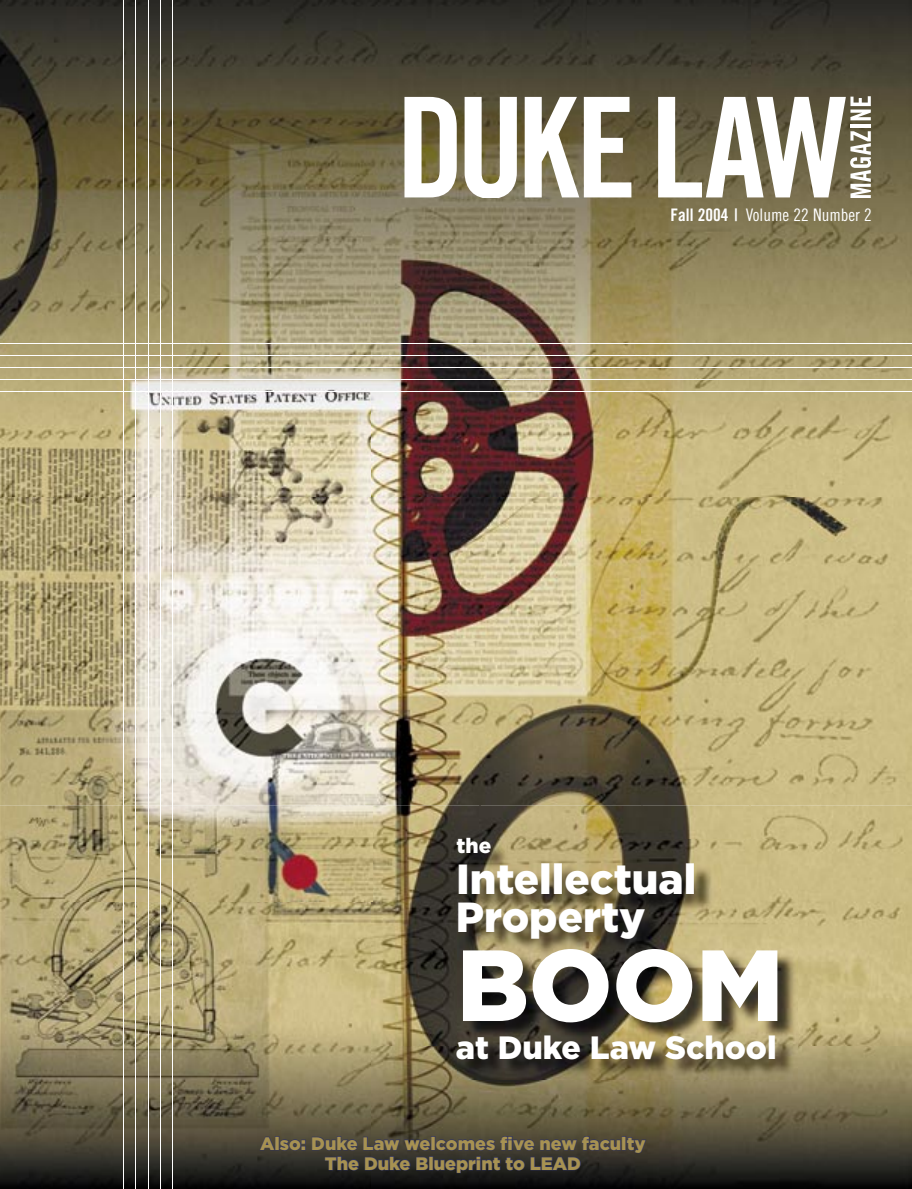
<style>
.page{position:relative;width:912px;height:1189px;background:#fff}
.page>*{position:absolute;margin:0;border:0;box-sizing:border-box;transform-origin:0 0}
.t1{font:900 100.8px "Gotham";color:#fff}
.t2{font:900 42px/37.8px "Gotham";color:#fff}
.t3{font:900 32.25px "Gotham";color:#fff}
.t4{font:900 20.85px "Gotham";color:#fff}
.t5{font:900 18px/20px "Gotham";color:#a79252;text-align:center}
.t6{font:17.25px "Trade Gothic Cond Eighteen";color:#fff}
.s1{font-family:"Trade Gothic Bold Cond Twenty"}
</style>
<div class="page">
<img style="left:0;top:496px;width:912px;height:309px">
<img style="left:0;top:805px;width:372px;height:383px">
<img style="left:372px;top:1045px;width:540px;height:143px">
<img style="left:372px;top:805px;width:108px;height:240px">
<img style="left:751px;top:805px;width:161px;height:240px">
<img style="left:480px;top:805px;width:271px;height:34px">
<img style="left:0;top:0;width:912px;height:496px">
<svg style="left:404px;top:97px;width:53px;height:100px"></svg>
<svg style="left:525px;top:97px;width:106px;height:100px"></svg>
<svg style="left:658px;top:96px;width:212px;height:102px"></svg>
<svg style="left:465px;top:97px;width:52px;height:101px"></svg>
<hr style="left:124px;top:0;width:1px;height:1188px;background:#fff">
<hr style="left:136px;top:0;width:1px;height:1188px;background:#fff">
<hr style="left:148px;top:0;width:1px;height:1188px;background:#fff">
<hr style="left:160px;top:0;width:1px;height:1188px;background:#fff">
<hr style="left:172px;top:0;width:1px;height:1188px;background:#fff">
<hr style="left:0;top:343px;width:912px;height:1px;background:#fff">
<hr style="left:0;top:355px;width:912px;height:1px;background:#fff">
<hr style="left:0;top:367px;width:912px;height:1px;background:#fff">
<hr style="left:0;top:379px;width:912px;height:1px;background:#fff">
<hr style="left:0;top:391px;width:912px;height:1px;background:#fff">
<img style="left:458px;top:839px;width:339px;height:239px">
<svg style="left:260px;top:1135px;width:45px;height:15px"></svg>
<svg style="left:312px;top:1135px;width:334px;height:37px;background:#373538"></svg>
<p class="t6" style="left:671px;top:204px;width:203px"><span class="s1">Fall 2004 |</span> Volume 22 Number 2</p>
<p class="t4" style="left:457px;top:833px;width:36px">the</p>
<h2 class="t2" style="left:456px;top:858px;width:242px">Intellectual<br>Property</h2>
<h1 class="t1" style="left:457px;top:926px;width:328px">BOOM</h1>
<h3 class="t3" style="left:456px;top:1028px;width:322px">at Duke Law School</h3>
<p class="t5" style="left:260px;top:1132px;width:387px">Also: Duke Law welcomes five new faculty<br>The Duke Blueprint to LEAD</p>
</div>
